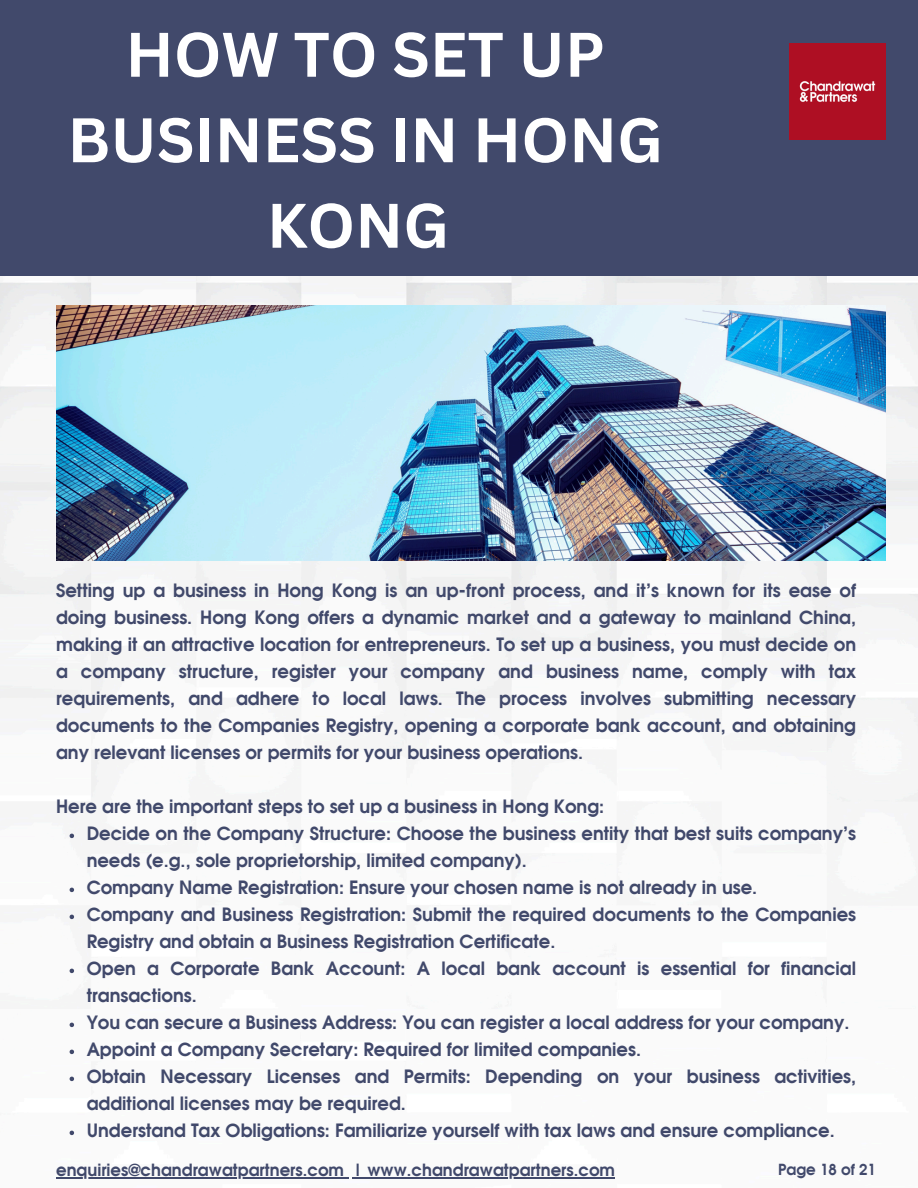
<style>
.page{position:relative;width:918px;height:1188px;background:#fff}
.page>*{position:absolute;margin:0;border:0;box-sizing:border-box;transform-origin:0 0}
.t1{font:700 61.5px/85.5px "Canva Sans";color:#fff;text-align:center}
.t2{font:600 18px/27px "Avant Garde";color:#41496b}
.t3{font:600 16.5px "Avant Garde";color:#41496b}
.t4{font:600 15px "Avant Garde";color:#41496b}
</style>
<div class="page">
<img style="left:0;top:275px;width:918px;height:904px">
<div style="left:0;top:0;width:918px;height:275px;background:#41496b"></div>
<img style="left:790px;top:44px;width:95px;height:95px">
<img style="left:56px;top:306px;width:829px;height:255px">
<svg style="left:70px;top:834px;width:4px;height:4px"></svg>
<svg style="left:70px;top:888px;width:4px;height:4px"></svg>
<svg style="left:70px;top:915px;width:4px;height:4px"></svg>
<svg style="left:70px;top:969px;width:4px;height:4px"></svg>
<svg style="left:70px;top:1023px;width:4px;height:4px"></svg>
<svg style="left:70px;top:1050px;width:4px;height:4px"></svg>
<svg style="left:70px;top:1077px;width:4px;height:4px"></svg>
<svg style="left:70px;top:1131px;width:4px;height:4px"></svg>
<hr style="left:56px;top:1177px;width:288px;height:1px;background:#41496b">
<hr style="left:353px;top:1177px;width:262px;height:1px;background:#41496b">
<h1 class="t1" style="left:67px;top:10px;width:597px">HOW TO SET UP<br>BUSINESS IN HONG<br>KONG</h1>
<p class="t2" style="left:56px;top:578px;width:802px;text-align:justify">Setting up a business in Hong Kong is an up-front process, and it’s known for its ease of doing business. Hong Kong offers a dynamic market and a gateway to mainland China, making it an attractive location for entrepreneurs. To set up a business, you must decide on a company structure, register your company and business name, comply with tax requirements, and adhere to local laws. The process involves submitting necessary documents to the Companies Registry, opening a corporate bank account, and obtaining any relevant licenses or permits for your business operations.</p>
<p class="t2" style="left:56px;top:794px;width:550px">Here are the important steps to set up a business in Hong Kong:</p>
<h2 class="t2" style="left:87px;top:821px;width:771px">Decide on the Company Structure: Choose the business entity that best suits company’s needs (e.g., sole proprietorship, limited company).</h2>
<h2 class="t2" style="left:87px;top:875px;width:672px">Company Name Registration: Ensure your chosen name is not already in use.</h2>
<p class="t2" style="left:87px;top:902px;width:771px">Company and Business Registration: Submit the required documents to the Companies<br>Registry and obtain a Business Registration Certificate.</p>
<p class="t2" style="left:87px;top:956px;width:771px">Open a Corporate Bank Account: A local bank account is essential for financial transactions.</p>
<p class="t2" style="left:87px;top:1010px;width:764px">You can secure a Business Address: You can register a local address for your company.</p>
<p class="t2" style="left:87px;top:1037px;width:556px">Appoint a Company Secretary: Required for limited companies.</p>
<p class="t2" style="left:87px;top:1064px;width:771px">Obtain Necessary Licenses and Permits: Depending on your business activities, additional licenses may be required.</p>
<p class="t2" style="left:87px;top:1118px;width:750px">Understand Tax Obligations: Familiarize yourself with tax laws and ensure compliance.</p>
<p class="t3" style="left:56px;top:1163px;width:289px">enquiries@chandrawatpartners.com</p>
<h2 class="t3" style="left:353px;top:1163px;width:264px">| www.chandrawatpartners.com</h2>
<p class="t4" style="left:778px;top:1163px;width:99px">Page 18 of 21</p>
</div>
